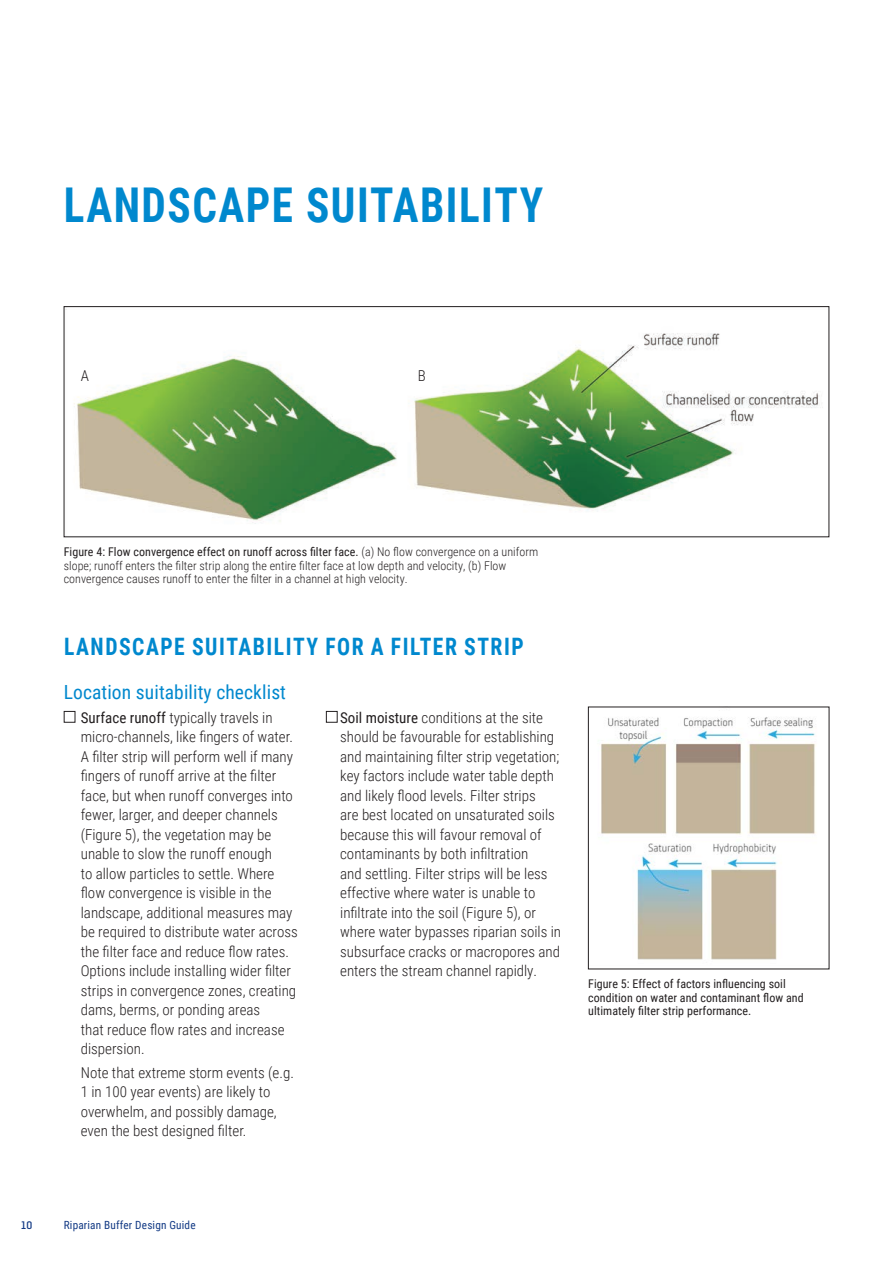
<style>
.page{position:relative;width:893px;height:1263px;background:#fff}
.page>*{position:absolute;margin:0;border:0;box-sizing:border-box;transform-origin:0 0}
.t1{font:700 48px "Roboto Condensed";letter-spacing:.035em;color:#0088ce;scale:.9 1}
.t2{font:700 24px "Roboto Condensed";letter-spacing:.07em;color:#0088ce;scale:.9 1}
.t3{font:19.5px "Roboto Condensed";letter-spacing:.005em;color:#0088ce}
.t4{font:300 15px/19.5px "Roboto Condensed";color:#231f20}
.t5{font:300 12px/13.5px "Roboto Condensed";letter-spacing:.005em;color:#231f20}
.t6{font:12px/13.5px "Roboto Condensed";letter-spacing:.005em;color:#231f20}
.t7{font:11.25px "Roboto Condensed";letter-spacing:.015em;color:#143b85}
.t8{font:500 11.25px "AF Klampenborg";color:#143b85}
.s1{font-weight:400}
</style>
<div class="page">
<img style="left:66px;top:309px;width:757px;height:215px">
<div style="left:64px;top:306px;width:765px;height:231px;border:1px solid #231f20"></div>
<img style="left:600px;top:717px;width:216px;height:243px">
<div style="left:64px;top:711px;width:11px;height:12px;border:1px solid #231f20"></div>
<div style="left:326px;top:711px;width:12px;height:12px;border:1px solid #231f20"></div>
<h1 class="t1" style="left:64px;top:171px;width:534px">LANDSCAPE SUITABILITY</h1>
<p class="t4" style="left:81px;top:366px;width:10px">A</p>
<p class="t4" style="left:418px;top:366px;width:10px">B</p>
<p class="t5" style="left:64px;top:545px;width:476px"><span class="s1">Figure 4: Flow convergence effect on runoff across filter face.</span> (a) No flow convergence on a uniform slope; runoff enters the filter strip along the entire filter face at low depth and velocity, (b) Flow convergence causes runoff to enter the filter in a channel at high velocity.</p>
<h2 class="t2" style="left:64px;top:630px;width:512px">LANDSCAPE SUITABILITY FOR A FILTER STRIP</h2>
<h3 class="t3" style="left:64px;top:678px;width:224px">Location suitability checklist</h3>
<p class="t4" style="left:81px;top:707px;width:218px"><span class="s1">Surface runoff</span> typically travels in micro-channels, like fingers of water.<br>A filter strip will perform well if many fingers of runoff arrive at the filter face, but when runoff converges into fewer, larger, and deeper channels (Figure 5), the vegetation may be unable to slow the runoff enough<br>to allow particles to settle. Where flow convergence is visible in the landscape, additional measures may be required to distribute water across the filter face and reduce flow rates.<br>Options include installing wider filter strips in convergence zones, creating dams, berms, or ponding areas<br>that reduce flow rates and increase dispersion.</p>
<p class="t4" style="left:81px;top:1062px;width:215px">Note that extreme storm events (e.g.<br>1 in 100 year events) are likely to overwhelm, and possibly damage, even the best designed filter.</p>
<p class="t4" style="left:340px;top:707px;width:222px"><span class="s1">Soil moisture</span> conditions at the site should be favourable for establishing and maintaining filter strip vegetation; key factors include water table depth and likely flood levels. Filter strips<br>are best located on unsaturated soils because this will favour removal of contaminants by both infiltration<br>and settling. Filter strips will be less effective where water is unable to infiltrate into the soil (Figure 5), or where water bypasses riparian soils in subsurface cracks or macropores and enters the stream channel rapidly.</p>
<p class="t6" style="left:588px;top:977px;width:217px">Figure 5: Effect of factors influencing soil condition on water and contaminant flow and ultimately filter strip performance.</p>
<p class="t8" style="left:21px;top:1218px;width:13px">10</p>
<p class="t7" style="left:64px;top:1217px;width:133px">Riparian Buffer Design Guide</p>
</div>
